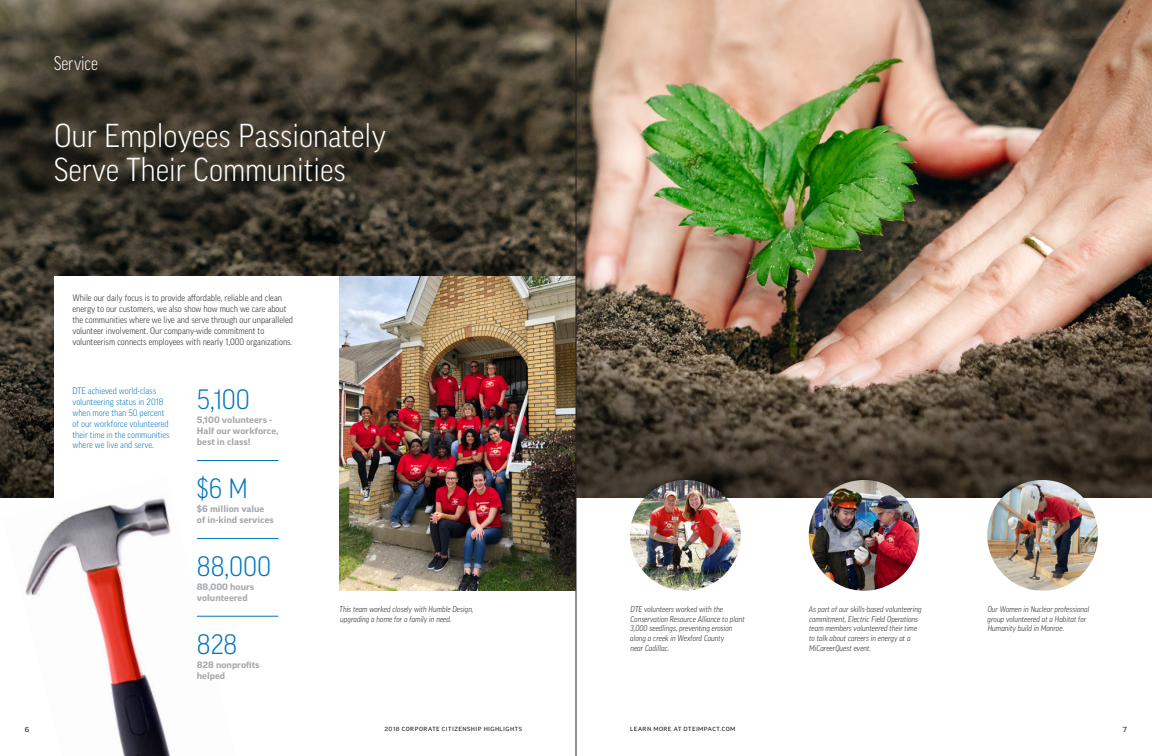
<style>
.page{position:relative;width:1152px;height:756px;background:#fff}
.page>*{position:absolute;margin:0;border:0;box-sizing:border-box;transform-origin:0 0}
.NEW_Headline{font:300 32px/34.5px "Good Pro Narr";color:#fff}
.NEW_Large___2{font:300 27px "Good Pro Narr";letter-spacing:-.005em;color:#0076be}
.t1{font:300 condensed 19px "Good Pro";letter-spacing:.005em;color:#fff}
.NEW_Body_Copy{font:300 9px/10.8px "Good Pro Narr";color:#231f20}
.NEW_Body_Copy-2{font:300 9px/10.8px "Good Pro Narr";color:#0076be}
.NEW___Descriptor{font:700 expanded 9px/10.8px "Good Pro";color:#a8a9ad}
.NEW_Caption{font:italic 300 8px/9.6px "Good Pro Narr";color:#231f20}
.t2{font:7px "Good Pro Wide News";color:#231f20}
.t3{font:5.8px "Good Pro Wide News";letter-spacing:.075em;color:#231f20}
</style>
<div class="page">
<img style="left:0;top:0;width:576px;height:498px">
<div style="left:54px;top:276px;width:304px;height:291px;background:#fff"></div>
<img style="left:2px;top:476px;width:234px;height:280px">
<img style="left:340px;top:276px;width:236px;height:315px">
<hr style="left:197px;top:460px;width:82px;height:1px;background:#0076be">
<hr style="left:197px;top:616px;width:82px;height:1px;background:#0076be">
<hr style="left:197px;top:538px;width:82px;height:1px;background:#0076be">
<img style="left:577px;top:0;width:575px;height:498px">
<img style="left:630px;top:480px;width:111px;height:111px;border-radius:55px">
<img style="left:809px;top:480px;width:110px;height:111px;border-radius:55px">
<img style="left:987px;top:480px;width:111px;height:110px">
<hr style="left:576px;top:0;width:1px;height:756px;background:#231f20">
<p class="t1" style="left:54px;top:52px;width:46px">Service</p>
<p class="NEW_Headline" style="left:54px;top:118px;width:334px">Our Employees Passionately<br>Serve Their Communities</p>
<p class="NEW_Body_Copy" style="left:72px;top:293px;width:222px">While our daily focus is to provide affordable, reliable and clean energy to our customers, we also show how much we care about the communities where we live and serve through our unparalleled volunteer involvement. Our company-wide commitment to volunteerism connects employees with nearly 1,000 organizations.</p>
<p class="NEW_Body_Copy-2" style="left:72px;top:386px;width:99px">DTE achieved world-class volunteering status in 2018 when more than 50 percent of our workforce volunteered their time in the communities where we live and serve.</p>
<p class="NEW_Large___2" style="left:197px;top:384px;width:55px">5,100</p>
<p class="NEW___Descriptor" style="left:197px;top:415px;width:83px">5,100 volunteers -<br>Half our workforce, best in class!</p>
<p class="NEW_Large___2" style="left:197px;top:473px;width:53px">$6 M</p>
<p class="NEW___Descriptor" style="left:197px;top:504px;width:79px">$6 million value of in-kind services</p>
<p class="NEW_Large___2" style="left:197px;top:551px;width:76px">88,000</p>
<p class="NEW___Descriptor" style="left:197px;top:582px;width:59px">88,000 hours volunteered</p>
<p class="NEW_Large___2" style="left:197px;top:629px;width:42px">828</p>
<p class="NEW___Descriptor" style="left:197px;top:659px;width:64px">828 nonprofits helped</p>
<p class="NEW_Caption" style="left:340px;top:605px;width:135px">This team worked closely with Humble Design, upgrading a home for a family in need.</p>
<p class="NEW_Caption" style="left:630px;top:605px;width:116px">DTE volunteers worked with the<br>Conservation Resource Alliance to plant<br>3,000 seedlings, preventing erosion along a creek in Wexford County<br>near Cadillac.</p>
<p class="NEW_Caption" style="left:809px;top:605px;width:114px">As part of our skills-based volunteering commitment, Electric Field Operations team members volunteered their time to talk about careers in energy at a MiCareerQuest event.</p>
<p class="NEW_Caption" style="left:988px;top:605px;width:103px">Our Women in Nuclear professional group volunteered at a Habitat for<br>Humanity build in Monroe.</p>
<p class="t2" style="left:25px;top:725px;width:6px">6</p>
<p class="t3" style="left:385px;top:726px;width:139px">2018 CORPORATE CITIZENSHIP HIGHLIGHTS</p>
<p class="t3" style="left:630px;top:726px;width:107px">LEARN MORE AT DTEIMPACT.COM</p>
<p class="t2" style="left:1123px;top:725px;width:6px">7</p>
</div>
